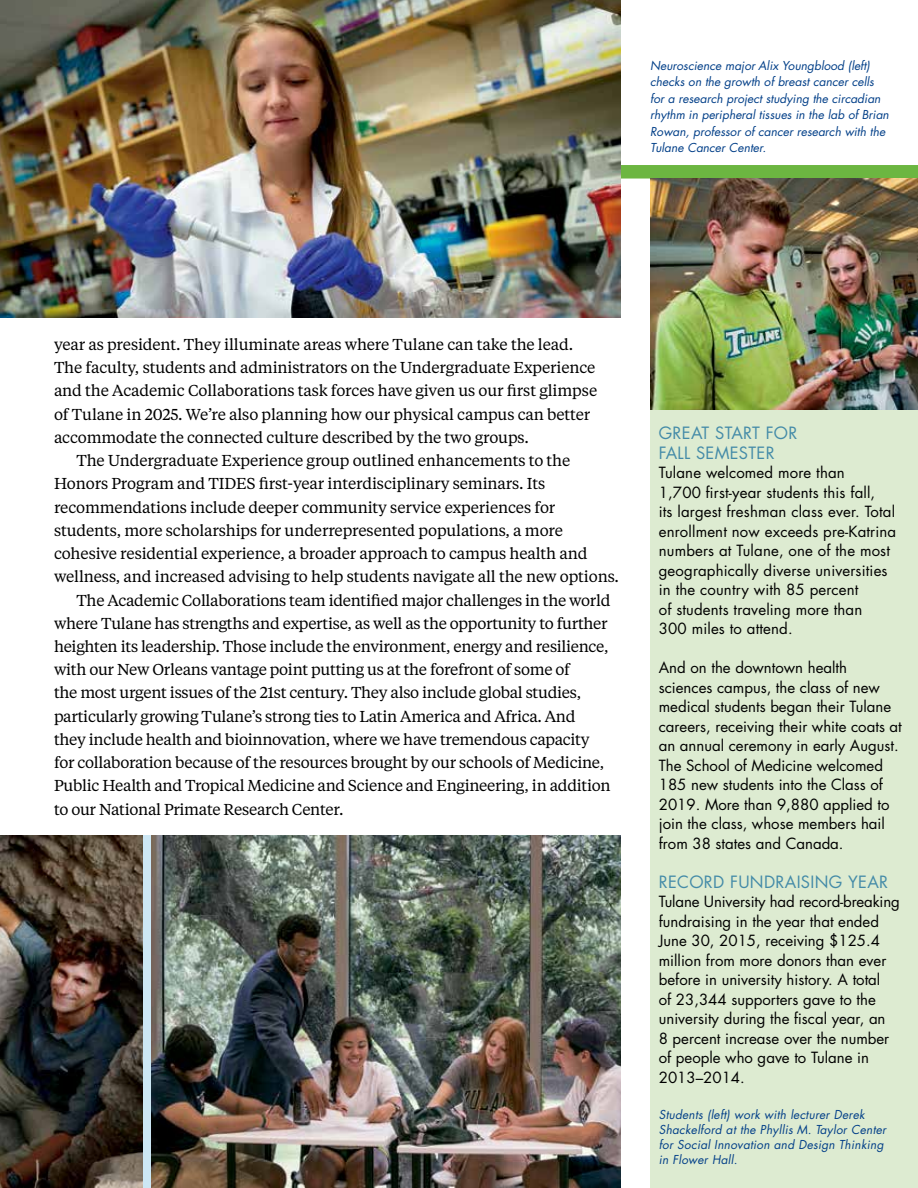
<style>
.page{position:relative;width:918px;height:1188px;background:#fff}
.page>*{position:absolute;margin:0;border:0;box-sizing:border-box;transform-origin:0 0}
.t1{font:16.5px/19.5px "Futura";letter-spacing:.02em;color:#448ba8}
.t2{font:15.75px "Tiempos Text";letter-spacing:-.01em;color:#000}
.t3{font:15px/19.5px "Futura";color:#000}
.t4{font:italic 12px/16.5px "Futura";color:#023f88}
.t5{font:italic 12px/15px "Futura";letter-spacing:.02em;color:#023f88}
</style>
<div class="page">
<div style="left:0;top:165px;width:918px;height:14px;background:#6cb641"></div>
<img style="left:0;top:836px;width:143px;height:352px">
<div style="left:650px;top:179px;width:268px;height:1009px;background:#ddebd1"></div>
<img style="left:650px;top:179px;width:268px;height:230px">
<img style="left:0;top:0;width:621px;height:317px">
<img style="left:151px;top:836px;width:470px;height:352px">
<p class="t4" style="left:650px;top:57px;width:240px">Neuroscience major Alix Youngblood (left) checks on the growth of breast cancer cells for a research project studying the circadian rhythm in peripheral tissues in the lab of Brian Rowan, professor of cancer research with the Tulane Cancer Center.</p>
<p class="t2" style="left:54px;top:334px;width:521px">year as president. They illuminate areas where Tulane can take the lead.</p>
<p class="t2" style="left:54px;top:357px;width:543px">The faculty, students and administrators on the Undergraduate Experience</p>
<p class="t2" style="left:54px;top:380px;width:545px">and the Academic Collaborations task forces have given us our first glimpse</p>
<p class="t2" style="left:54px;top:403px;width:538px">of Tulane in 2025. We’re also planning how our physical campus can better</p>
<p class="t2" style="left:54px;top:427px;width:477px">accommodate the connected culture described by the two groups.</p>
<p class="t2" style="left:77px;top:450px;width:495px">The Undergraduate Experience group outlined enhancements to the</p>
<p class="t2" style="left:54px;top:473px;width:493px">Honors Program and TIDES first-year interdisciplinary seminars. Its</p>
<p class="t2" style="left:54px;top:496px;width:503px">recommendations include deeper community service experiences for</p>
<p class="t2" style="left:54px;top:520px;width:511px">students, more scholarships for underrepresented populations, a more</p>
<p class="t2" style="left:54px;top:543px;width:535px">cohesive residential experience, a broader approach to campus health and</p>
<p class="t2" style="left:54px;top:566px;width:567px">wellness, and increased advising to help students navigate all the new options.</p>
<p class="t2" style="left:77px;top:589px;width:535px">The Academic Collaborations team identified major challenges in the world</p>
<p class="t2" style="left:54px;top:613px;width:555px">where Tulane has strengths and expertise, as well as the opportunity to further</p>
<p class="t2" style="left:54px;top:636px;width:556px">heighten its leadership. Those include the environment, energy and resilience,</p>
<p class="t2" style="left:54px;top:659px;width:517px">with our New Orleans vantage point putting us at the forefront of some of</p>
<p class="t2" style="left:54px;top:682px;width:529px">the most urgent issues of the 21st century. They also include global studies,</p>
<p class="t2" style="left:54px;top:706px;width:523px">particularly growing Tulane’s strong ties to Latin America and Africa. And</p>
<p class="t2" style="left:54px;top:729px;width:537px">they include health and bioinnovation, where we have tremendous capacity</p>
<p class="t2" style="left:54px;top:752px;width:552px">for collaboration because of the resources brought by our schools of Medicine,</p>
<p class="t2" style="left:54px;top:775px;width:558px">Public Health and Tropical Medicine and Science and Engineering, in addition</p>
<p class="t2" style="left:54px;top:799px;width:291px">to our National Primate Research Center.</p>
<p class="t1" style="left:659px;top:423px;width:140px">Great Start for<br>Fall Semester</p>
<p class="t3" style="left:659px;top:463px;width:239px">Tulane welcomed more than<br>1,700 first-year students this fall,<br>its largest freshman class ever. Total enrollment now exceeds pre-Katrina numbers at Tulane, one of the most geographically diverse universities in the country with 85 percent<br>of students traveling more than<br>300 miles to attend.</p>
<p class="t3" style="left:659px;top:658px;width:245px">And on the downtown health sciences campus, the class of new medical students began their Tulane careers, receiving their white coats at an annual ceremony in early August.<br>The School of Medicine welcomed<br>185 new students into the Class of<br>2019. More than 9,880 applied to join the class, whose members hail from 38 states and Canada.</p>
<p class="t1" style="left:659px;top:872px;width:231px">Record Fu ndraising Year</p>
<p class="t3" style="left:659px;top:892px;width:243px">Tulane University had record-breaking fundraising in the year that ended<br>June 30, 2015, receiving $125.4 million from more donors than ever before in university history. A total<br>of 23,344 supporters gave to the university during the fiscal year, an<br>8 percent increase over the number of people who gave to Tulane in<br>2013–2014.</p>
<p class="t5" style="left:659px;top:1107px;width:229px">Students (left) work with lecturer Derek Shackelford at the Phyllis M. Taylor Center for Social Innovation and Design Thinking in Flower Hall.</p>
</div>
